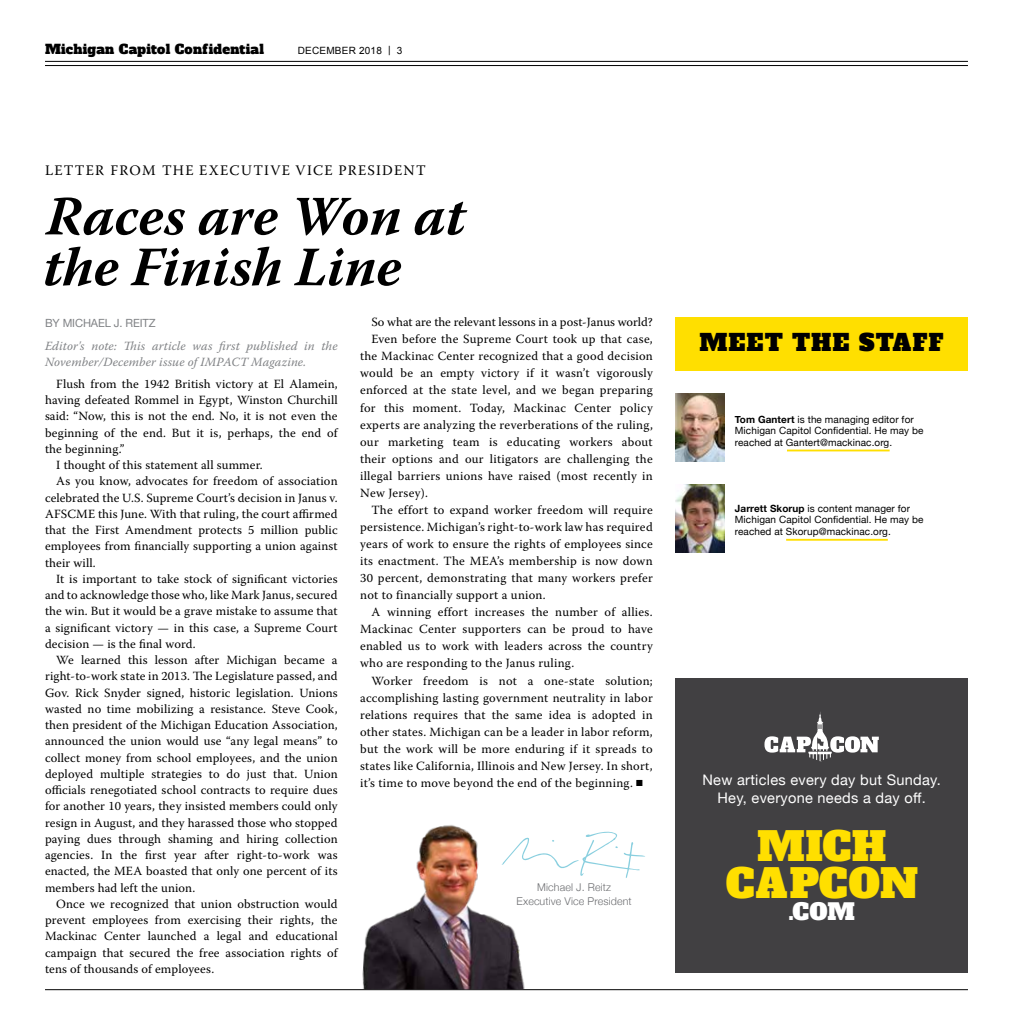
<style>
.page{position:relative;width:1013px;height:1035px;background:#fff}
.page>*{position:absolute;margin:0;border:0;box-sizing:border-box;transform-origin:0 0}
.t1{font:italic 700 55.38px "Warnock Pro";color:#000}
.t2{font:39.5px/36.9px "Alfa Slab One";letter-spacing:.005em;color:#ffdf00;text-align:center}
.t3{font:23.25px "Alfa Slab One";letter-spacing:.05em;color:#000}
.t4{font:22.75px "Alfa Slab One";color:#fff}
.t5{font:14.5px/18.6px "Helvetica Neue";letter-spacing:.02em;color:#fff;text-align:center}
.t6{font:14.5px "Warnock Pro";letter-spacing:.085em;color:#000}
.t7{font:13.12px "Alfa Slab One";letter-spacing:.02em;color:#000}
.t8{font:12.5px "Warnock Pro";letter-spacing:.015em;color:#000}
.t9{font:italic 12.5px/16.2px "Warnock Pro";letter-spacing:.01em;color:#808285}
.t10{font:11.25px "Helvetica Neue";letter-spacing:-.01em;color:#808285}
.t11{font:300 10.75px/13.5px "Helvetica Neue";letter-spacing:.01em;color:#6d6e71;text-align:center}
.t12{font:10px/11.5px "Helvetica Neue";letter-spacing:.01em;color:#000}
.t13{font:10px "Arial";letter-spacing:.02em;color:#000}
.s1{font-weight:700}
</style>
<div class="page">
<hr style="left:45px;top:61px;width:923px;height:1px;background:#000">
<hr style="left:45px;top:65px;width:923px;height:1px;background:#000">
<hr style="left:45px;top:989px;width:923px;height:1px;background:#000">
<div style="left:675px;top:679px;width:293px;height:294px;background:#414042"></div>
<div style="left:675px;top:317px;width:292px;height:54px;background:#ffdf00"></div>
<img style="left:675px;top:393px;width:50px;height:68px">
<img style="left:675px;top:484px;width:50px;height:69px">
<hr style="left:786px;top:539px;width:101px;height:2px;background:#ffdf00">
<hr style="left:787px;top:450px;width:102px;height:1px;background:#ffdf00">
<svg style="left:764px;top:712px;width:114px;height:49px"></svg>
<svg style="left:542px;top:831px;width:103px;height:47px"></svg>
<img style="left:362px;top:825px;width:180px;height:164px">
<p class="t7" style="left:45px;top:41px;width:220px">Michigan Capitol Confidential</p>
<p class="t13" style="left:298px;top:44px;width:106px">DECEMBER 2018 | 3</p>
<p class="t6" style="left:45px;top:162px;width:382px">LETTER FROM THE EXECUTIVE VICE PRESIDENT</p>
<h1 class="t1" style="left:46px;top:183px;width:420px">Races are Won at</h1>
<h1 class="t1" style="left:43px;top:234px;width:360px">the Finish Line</h1>
<p class="t10" style="left:45px;top:315px;width:112px">BY MICHAEL J. REITZ</p>
<p class="t9" style="left:45px;top:337px;width:294px">Editor's note: This article was first published in the<br>November/December issue of IMPACT Magazine.</p>
<p class="t8" style="left:56px;top:376px;width:283px">Flush from the 1942 British victory at El Alamein,</p>
<p class="t8" style="left:45px;top:393px;width:294px">having defeated Rommel in Egypt, Winston Churchill</p>
<p class="t8" style="left:45px;top:409px;width:294px">said: “Now, this is not the end. No, it is not even the</p>
<p class="t8" style="left:45px;top:425px;width:294px">beginning of the end. But it is, perhaps, the end of</p>
<p class="t8" style="left:45px;top:441px;width:81px">the beginning.”</p>
<p class="t8" style="left:56px;top:458px;width:208px">I thought of this statement all summer.</p>
<p class="t8" style="left:56px;top:474px;width:283px">As you know, advocates for freedom of association</p>
<p class="t8" style="left:45px;top:490px;width:294px">celebrated the U.S. Supreme Court’s decision in Janus v.</p>
<p class="t8" style="left:45px;top:506px;width:294px">AFSCME this June. With that ruling, the court affirmed</p>
<p class="t8" style="left:45px;top:523px;width:294px">that the First Amendment protects 5 million public</p>
<p class="t8" style="left:45px;top:539px;width:294px">employees from financially supporting a union against</p>
<p class="t8" style="left:45px;top:555px;width:52px">their will.</p>
<p class="t8" style="left:56px;top:571px;width:283px">It is important to take stock of significant victories</p>
<p class="t8" style="left:45px;top:588px;width:294px">and to acknowledge those who, like Mark Janus, secured</p>
<p class="t8" style="left:45px;top:604px;width:294px">the win. But it would be a grave mistake to assume that</p>
<p class="t8" style="left:45px;top:620px;width:294px">a significant victory — in this case, a Supreme Court</p>
<p class="t8" style="left:45px;top:636px;width:152px">decision — is the final word.</p>
<p class="t8" style="left:56px;top:653px;width:283px">We learned this lesson after Michigan became a</p>
<p class="t8" style="left:45px;top:669px;width:294px">right-to-work state in 2013. The Legislature passed, and</p>
<p class="t8" style="left:45px;top:685px;width:294px">Gov. Rick Snyder signed, historic legislation. Unions</p>
<p class="t8" style="left:45px;top:701px;width:294px">wasted no time mobilizing a resistance. Steve Cook,</p>
<p class="t8" style="left:45px;top:718px;width:294px">then president of the Michigan Education Association,</p>
<p class="t8" style="left:45px;top:734px;width:294px">announced the union would use “any legal means” to</p>
<p class="t8" style="left:45px;top:750px;width:294px">collect money from school employees, and the union</p>
<p class="t8" style="left:45px;top:766px;width:294px">deployed multiple strategies to do just that. Union</p>
<p class="t8" style="left:45px;top:783px;width:294px">officials renegotiated school contracts to require dues</p>
<p class="t8" style="left:45px;top:799px;width:294px">for another 10 years, they insisted members could only</p>
<p class="t8" style="left:45px;top:815px;width:294px">resign in August, and they harassed those who stopped</p>
<p class="t8" style="left:45px;top:831px;width:294px">paying dues through shaming and hiring collection</p>
<p class="t8" style="left:45px;top:848px;width:294px">agencies. In the first year after right-to-work was</p>
<p class="t8" style="left:45px;top:864px;width:294px">enacted, the MEA boasted that only one percent of its</p>
<p class="t8" style="left:45px;top:880px;width:152px">members had left the union.</p>
<p class="t8" style="left:56px;top:896px;width:283px">Once we recognized that union obstruction would</p>
<p class="t8" style="left:45px;top:913px;width:294px">prevent employees from exercising their rights, the</p>
<p class="t8" style="left:45px;top:929px;width:294px">Mackinac Center launched a legal and educational</p>
<p class="t8" style="left:45px;top:945px;width:294px">campaign that secured the free association rights of</p>
<p class="t8" style="left:45px;top:961px;width:171px">tens of thousands of employees.</p>
<p class="t8" style="left:371px;top:315px;width:283px">So what are the relevant lessons in a post-Janus world?</p>
<p class="t8" style="left:371px;top:332px;width:283px">Even before the Supreme Court took up that case,</p>
<p class="t8" style="left:360px;top:349px;width:294px">the Mackinac Center recognized that a good decision</p>
<p class="t8" style="left:360px;top:366px;width:294px">would be an empty victory if it wasn’t vigorously</p>
<p class="t8" style="left:360px;top:383px;width:294px">enforced at the state level, and we began preparing</p>
<p class="t8" style="left:360px;top:400px;width:294px">for this moment. Today, Mackinac Center policy</p>
<p class="t8" style="left:360px;top:417px;width:294px">experts are analyzing the reverberations of the ruling,</p>
<p class="t8" style="left:360px;top:434px;width:294px">our marketing team is educating workers about</p>
<p class="t8" style="left:360px;top:451px;width:294px">their options and our litigators are challenging the</p>
<p class="t8" style="left:360px;top:468px;width:294px">illegal barriers unions have raised (most recently in</p>
<p class="t8" style="left:360px;top:485px;width:69px">New Jersey).</p>
<p class="t8" style="left:371px;top:502px;width:283px">The effort to expand worker freedom will require</p>
<p class="t8" style="left:360px;top:519px;width:294px">persistence. Michigan’s right-to-work law has required</p>
<p class="t8" style="left:360px;top:536px;width:294px">years of work to ensure the rights of employees since</p>
<p class="t8" style="left:360px;top:553px;width:294px">its enactment. The MEA’s membership is now down</p>
<p class="t8" style="left:360px;top:571px;width:294px">30 percent, demonstrating that many workers prefer</p>
<p class="t8" style="left:360px;top:588px;width:187px">not to financially support a union.</p>
<p class="t8" style="left:371px;top:605px;width:283px">A winning effort increases the number of allies.</p>
<p class="t8" style="left:360px;top:622px;width:294px">Mackinac Center supporters can be proud to have</p>
<p class="t8" style="left:360px;top:639px;width:294px">enabled us to work with leaders across the country</p>
<p class="t8" style="left:360px;top:656px;width:216px">who are responding to the Janus ruling.</p>
<p class="t8" style="left:371px;top:673px;width:283px">Worker freedom is not a one-state solution;</p>
<p class="t8" style="left:360px;top:690px;width:294px">accomplishing lasting government neutrality in labor</p>
<p class="t8" style="left:360px;top:707px;width:294px">relations requires that the same idea is adopted in</p>
<p class="t8" style="left:360px;top:724px;width:294px">other states. Michigan can be a leader in labor reform,</p>
<p class="t8" style="left:360px;top:741px;width:294px">but the work will be more enduring if it spreads to</p>
<p class="t8" style="left:360px;top:758px;width:294px">states like California, Illinois and New Jersey. In short,</p>
<p class="t8" style="left:360px;top:775px;width:274px">it’s time to move beyond the end of the beginning.</p>
<p class="t11" style="left:516px;top:880px;width:116px">Michael J. Reitz<br>Executive Vice President</p>
<h3 class="t3" style="left:699px;top:327px;width:245px">MEET THE STAFF</h3>
<p class="t12" style="left:735px;top:414px;width:190px"><span class="s1">Tom Gantert</span> is the managing editor for<br>Michigan Capitol Confidential. He may be reached at Gantert@mackinac.org.</p>
<p class="t12" style="left:735px;top:503px;width:190px"><span class="s1">Jarrett Skorup</span> is content manager for<br>Michigan Capitol Confidential. He may be reached at Skorup@mackinac.org.</p>
<p class="t5" style="left:702px;top:771px;width:240px">New articles every day but Sunday.<br>Hey, everyone needs a day off.</p>
<h2 class="t2" style="left:725px;top:828px;width:193px">MICH<br>CAPCON</h2>
<h3 class="t4" style="left:788px;top:896px;width:68px">.COM</h3>
</div>
